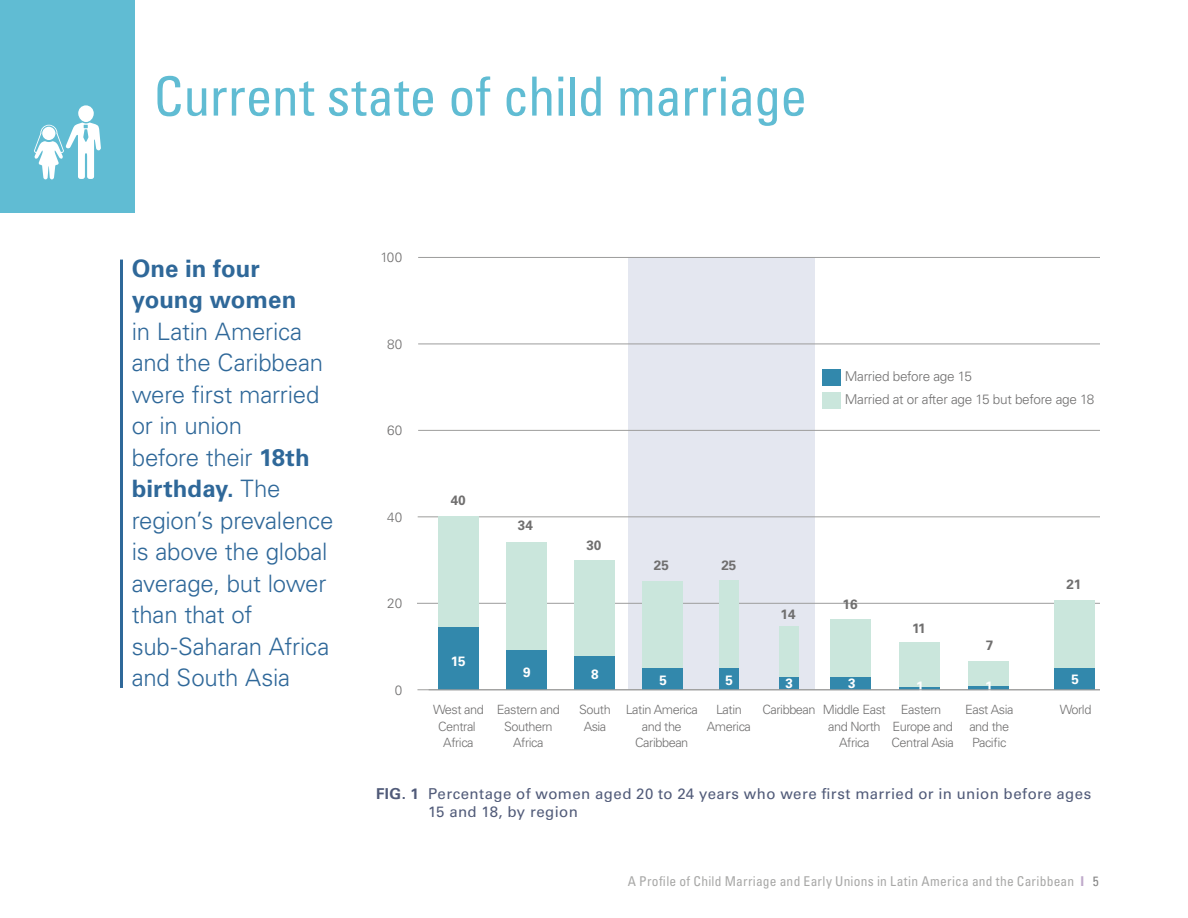
<style>
.page{position:relative;width:1188px;height:918px;background:#fff}
.page>*{position:absolute;margin:0;border:0;box-sizing:border-box;transform-origin:0 0}
.t1{font:condensed 54px "Univers LT Std";letter-spacing:-.005em;color:#60bcd3}
.t2{font:300 24px/31.5px "Univers LT Std";letter-spacing:-.01em;color:#2f6899}
.t3{font:700 24px/31.5px "Univers LT Std";color:#2f6899}
.t4{font:15px/18px "Univers LT Std";letter-spacing:.025em;color:#515b79}
.t5{font:condensed 13.5px "Univers LT Std";letter-spacing:.02em;color:#a8a8a7}
.t6{font:300 13.5px/23.5px "Univers LT Std";letter-spacing:-.02em;color:#706f6f}
.t7{font:700 13.5px "Univers LT Std";color:#706f6f}
.t8{font:700 13.5px "Univers LT Std";color:#fff}
.t9{font:300 12.75px/16.5px "Univers LT Std";letter-spacing:-.035em;color:#706f6f;text-align:center}
.s1{font-weight:700}
.s2{font-family:"Univers LT Pro 65";font-weight:700}
.s3{font-weight:700;color:#bea8ca}
.s4{color:#878787}
</style>
<div class="page">
<div style="left:628px;top:257px;width:187px;height:433px;background:#e4e7f0"></div>
<div style="left:779px;top:627px;width:20px;height:55px;background:#cae6dc"></div>
<div style="left:779px;top:677px;width:20px;height:13px;background:#3288ac"></div>
<hr style="left:417px;top:603px;width:683px;height:1px;background:#9d9d9c">
<div style="left:719px;top:581px;width:20px;height:96px;background:#cae6dc"></div>
<div style="left:719px;top:668px;width:20px;height:22px;background:#3288ac"></div>
<hr style="left:418px;top:517px;width:682px;height:1px;background:#9d9d9c">
<hr style="left:418px;top:430px;width:682px;height:1px;background:#9d9d9c">
<hr style="left:418px;top:344px;width:682px;height:1px;background:#9d9d9c">
<hr style="left:418px;top:257px;width:682px;height:1px;background:#9d9d9c">
<div style="left:438px;top:517px;width:40px;height:110px;background:#cae6dc"></div>
<div style="left:1054px;top:600px;width:40px;height:69px;background:#cae6dc"></div>
<div style="left:438px;top:627px;width:40px;height:63px;background:#3288ac"></div>
<div style="left:1054px;top:669px;width:40px;height:21px;background:#3288ac"></div>
<div style="left:822px;top:369px;width:18px;height:16px;background:#3288ac"></div>
<div style="left:822px;top:392px;width:18px;height:17px;background:#cae6dc"></div>
<div style="left:507px;top:542px;width:40px;height:108px;background:#cae6dc"></div>
<div style="left:507px;top:650px;width:40px;height:40px;background:#3288ac"></div>
<div style="left:574px;top:561px;width:40px;height:95px;background:#cae6dc"></div>
<div style="left:574px;top:656px;width:40px;height:34px;background:#3288ac"></div>
<div style="left:643px;top:581px;width:40px;height:87px;background:#cae6dc"></div>
<div style="left:643px;top:668px;width:40px;height:22px;background:#3288ac"></div>
<div style="left:831px;top:619px;width:40px;height:59px;background:#cae6dc"></div>
<div style="left:831px;top:678px;width:40px;height:12px;background:#3288ac"></div>
<div style="left:900px;top:643px;width:40px;height:44px;background:#cae6dc"></div>
<hr style="left:900px;top:687px;width:40px;height:3px;background:#3288ac">
<div style="left:968px;top:661px;width:40px;height:26px;background:#cae6dc"></div>
<hr style="left:968px;top:687px;width:40px;height:3px;background:#3288ac">
<hr style="left:417px;top:690px;width:683px;height:1px;background:#9d9d9c">
<hr style="left:120px;top:260px;width:3px;height:428px;background:#2f6899">
<div style="left:0;top:0;width:135px;height:212px;background:#60bcd3"></div>
<div style="left:78px;top:105px;width:16px;height:17px;background:#fff;border-radius:50%"></div>
<svg style="left:34px;top:123px;width:67px;height:56px"></svg>
<h1 class="t1" style="left:154px;top:62px;width:655px">Current state of child marriage</h1>
<h2 class="t3" style="left:132px;top:253px;width:166px">One in four young women</h2>
<h2 class="t2" style="left:132px;top:316px;width:203px">in Latin America and the Caribbean were first married or in union<br>before their <span class="s1">18th birthday.</span> The region’s prevalence is above the global average, but lower than that of sub-Saharan Africa and South Asia</h2>
<p class="t6" style="left:380px;top:246px;width:23px">100</p>
<p class="t6" style="left:387px;top:332px;width:17px">80</p>
<p class="t6" style="left:387px;top:419px;width:17px">60</p>
<p class="t6" style="left:387px;top:505px;width:17px">40</p>
<p class="t6" style="left:387px;top:592px;width:17px">20</p>
<p class="t6" style="left:395px;top:678px;width:9px">0</p>
<p class="t7" style="left:451px;top:492px;width:17px">40</p>
<p class="t8" style="left:451px;top:653px;width:17px">15</p>
<p class="t7" style="left:518px;top:518px;width:17px">34</p>
<p class="t8" style="left:523px;top:664px;width:9px">9</p>
<p class="t6" style="left:845px;top:364px;width:251px">Married before age 15<br>Married at or after age 15 but before age 18</p>
<p class="t7" style="left:586px;top:538px;width:17px">30</p>
<p class="t8" style="left:591px;top:666px;width:9px">8</p>
<p class="t7" style="left:654px;top:557px;width:17px">25</p>
<p class="t8" style="left:660px;top:672px;width:9px">5</p>
<p class="t7" style="left:721px;top:558px;width:17px">25</p>
<p class="t8" style="left:725px;top:672px;width:9px">5</p>
<p class="t7" style="left:781px;top:606px;width:17px">14</p>
<p class="t8" style="left:786px;top:676px;width:9px">3</p>
<p class="t7" style="left:843px;top:597px;width:17px">16</p>
<p class="t8" style="left:848px;top:676px;width:9px">3</p>
<p class="t7" style="left:912px;top:620px;width:15px">11</p>
<p class="t8" style="left:916px;top:678px;width:9px">1</p>
<p class="t7" style="left:986px;top:638px;width:9px">7</p>
<p class="t8" style="left:985px;top:678px;width:9px">1</p>
<p class="t7" style="left:1066px;top:577px;width:17px">21</p>
<p class="t8" style="left:1072px;top:672px;width:9px">5</p>
<p class="t9" style="left:579px;top:701px;width:33px">South<br>Asia</p>
<p class="t9" style="left:433px;top:701px;width:52px">West and</p>
<p class="t9" style="left:1060px;top:701px;width:33px">World</p>
<p class="t9" style="left:438px;top:718px;width:39px">Central<br>Africa</p>
<p class="t9" style="left:497px;top:701px;width:64px">Eastern and<br>Southern<br>Africa</p>
<p class="t9" style="left:626px;top:701px;width:74px">Latin America and the<br>Caribbean</p>
<p class="t9" style="left:823px;top:701px;width:64px">Middle East and North<br>Africa</p>
<p class="t9" style="left:891px;top:701px;width:64px">Eastern<br>Europe and<br>Central Asia</p>
<p class="t9" style="left:965px;top:701px;width:50px">East Asia and the<br>Pacific</p>
<p class="t9" style="left:716px;top:702px;width:27px">Latin</p>
<p class="t9" style="left:763px;top:702px;width:55px">Caribbean</p>
<p class="t9" style="left:707px;top:718px;width:46px">America</p>
<p class="t4" style="left:428px;top:784px;width:665px;text-indent:-52px"><span class="s2">FIG. 1</span> Percentage of women aged 20 to 24 years who were first married or in union before ages<br>15 and 18, by region</p>
<p class="t5" style="left:628px;top:873px;width:472px">A Profile of Child Marriage and Early Unions in Latin America and the Caribbean <span class="s3">I</span> <span class="s4">5</span></p>
</div>
